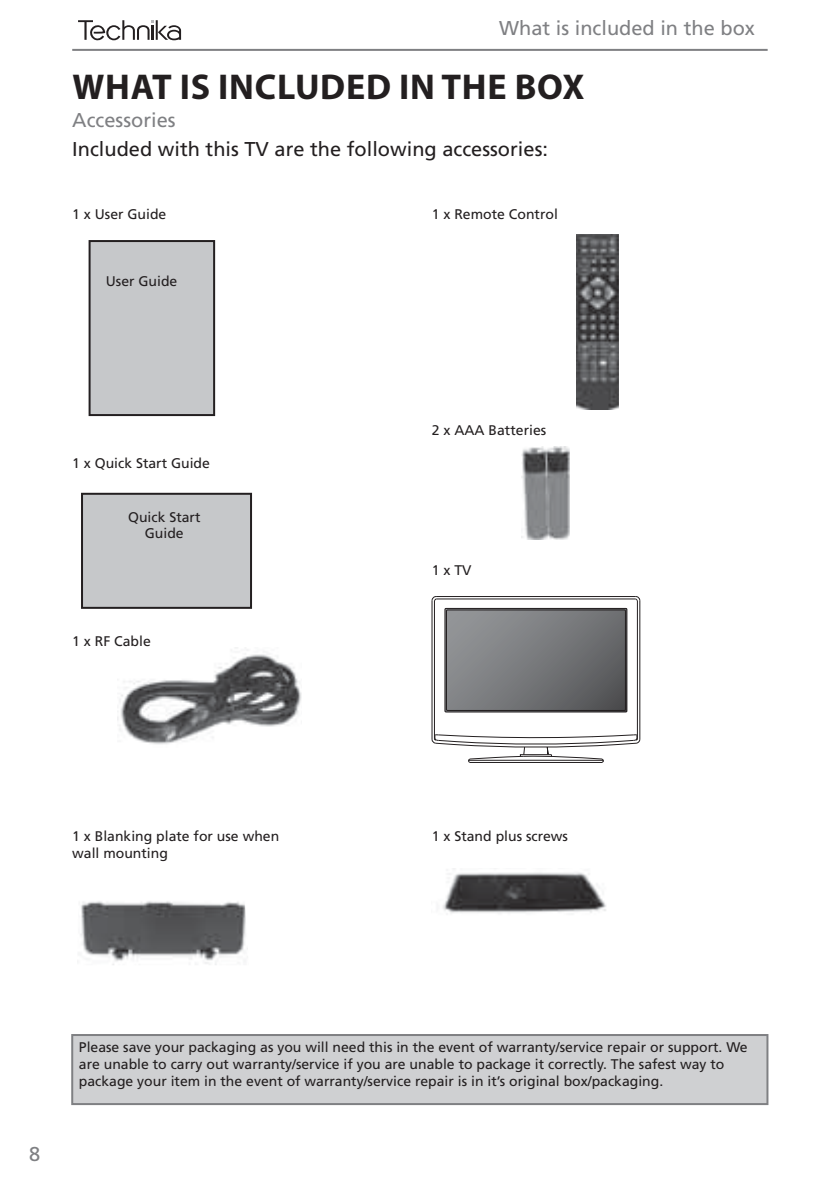
<style>
.page{position:relative;width:835px;height:1190px;background:#fff}
.page>*{position:absolute;margin:0;border:0;box-sizing:border-box;transform-origin:0 0}
.t1{font:700 36px "Myriad Pro";letter-spacing:.02em;color:#231f20}
.t2{font:20px "Frutiger LT Std";color:#231f20}
.t3{font:20px "Frutiger LT Std";color:#7f8083}
.t4{font:14px/16.8px "Frutiger LT Std";color:#231f20}
</style>
<div class="page">
<hr style="left:72px;top:49px;width:695px;height:2px;background:#7f8083">
<svg style="left:78px;top:20px;width:103px;height:21px"></svg>
<img style="left:118px;top:647px;width:183px;height:98px">
<img style="left:522px;top:446px;width:47px;height:94px">
<div style="left:72px;top:1035px;width:695px;height:69px;background:#cfd0d2"></div>
<div style="left:71px;top:1034px;width:697px;height:71px;border:2px solid #7f8083"></div>
<img style="left:577px;top:234px;width:41px;height:175px">
<div style="left:90px;top:241px;width:124px;height:174px;background:#c6c8ca"></div>
<div style="left:89px;top:240px;width:126px;height:176px;border:2px solid #231f20"></div>
<div style="left:82px;top:494px;width:169px;height:114px;background:#c6c8ca"></div>
<div style="left:81px;top:493px;width:171px;height:116px;border:2px solid #231f20"></div>
<svg style="left:448px;top:612px;width:175px;height:97px;background:#76787a"></svg>
<hr style="left:432px;top:601px;width:1px;height:138px;background:#231f20">
<hr style="left:434px;top:601px;width:1px;height:138px;background:#231f20">
<hr style="left:436px;top:599px;width:199px;height:1px;background:#231f20">
<hr style="left:436px;top:596px;width:200px;height:1px;background:#231f20">
<hr style="left:637px;top:601px;width:1px;height:138px;background:#231f20">
<hr style="left:639px;top:601px;width:1px;height:138px;background:#231f20">
<svg style="left:432px;top:596px;width:5px;height:5px"></svg>
<svg style="left:635px;top:596px;width:5px;height:5px"></svg>
<svg style="left:432px;top:734px;width:208px;height:29px"></svg>
<div style="left:445px;top:608px;width:182px;height:104px;border:1px solid #231f20"></div>
<div style="left:446px;top:610px;width:179px;height:101px;border:1px solid #231f20"></div>
<img style="left:443px;top:872px;width:163px;height:42px">
<img style="left:80px;top:901px;width:166px;height:64px">
<h2 class="t3" style="left:499px;top:18px;width:257px">What is included in the box</h2>
<h1 class="t1" style="left:73px;top:66px;width:513px">WHAT IS INCLUDED IN THE BOX</h1>
<h2 class="t3" style="left:72px;top:110px;width:105px">Accessories</h2>
<h2 class="t2" style="left:72px;top:140px;width:477px">Included with this TV are the following accessories:</h2>
<p class="t4" style="left:72px;top:207px;width:96px">1 x User Guide</p>
<p class="t4" style="left:106px;top:273px;width:73px">User Guide</p>
<p class="t4" style="left:72px;top:455px;width:139px">1 x Quick Start Guide</p>
<p class="t4" style="left:128px;top:509px;width:74px;text-align:center">Quick Start<br>Guide</p>
<p class="t4" style="left:72px;top:633px;width:80px">1 x RF Cable</p>
<p class="t4" style="left:432px;top:207px;width:128px">1 x Remote Control</p>
<p class="t4" style="left:432px;top:422px;width:116px">2 x AAA Batteries</p>
<p class="t4" style="left:432px;top:562px;width:41px">1 x TV</p>
<p class="t4" style="left:72px;top:828px;width:208px">1 x Blanking plate for use when wall mounting</p>
<p class="t4" style="left:432px;top:829px;width:138px">1 x Stand plus screws</p>
<h2 class="t3" style="left:29px;top:1144px;width:13px">8</h2>
<p class="t4" style="left:79px;top:1040px;width:670px">Please save your packaging as you will need this in the event of warranty/service repair or support. We are unable to carry out warranty/service if you are unable to package it correctly. The safest way to package your item in the event of warranty/service repair is in it’s original box/packaging.</p>
</div>
